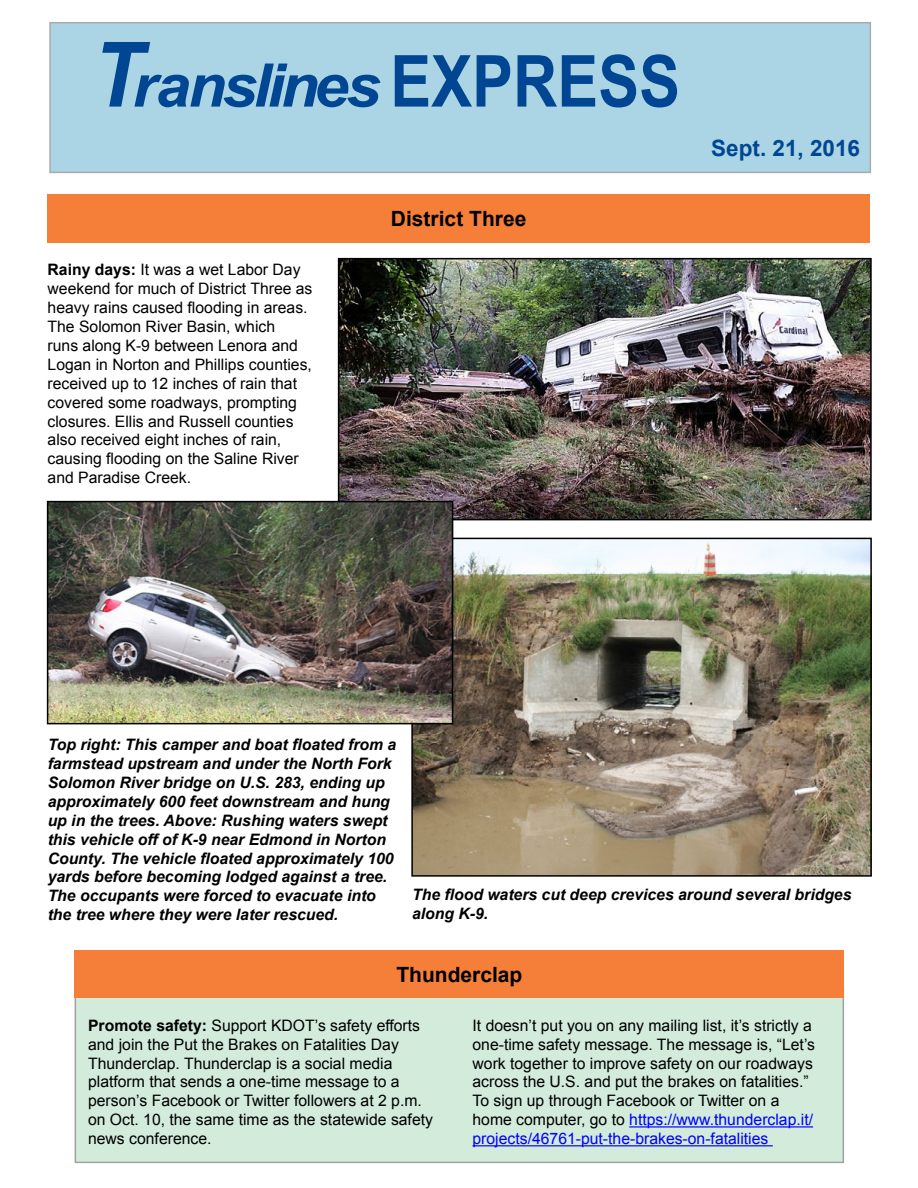
<style>
.page{position:relative;width:918px;height:1188px;background:#fff}
.page>*{position:absolute;margin:0;border:0;box-sizing:border-box;transform-origin:0 0}
.t1{font:italic 700 60.15px "Arial";letter-spacing:-.06em;color:#004692;scale:1.04 1}
.t2{font:700 22.5px "Arial";color:#004692}
.t3{font:700 21px "Arial";color:#000}
.t4{font:15.75px/18.9px "Arial";color:#000}
.t5{font:italic 700 15.75px/18.9px "Arial";color:#000}
.s1{font-size:90.3px}
.s2{font-style:normal;font-size:71.7px}
.s3{font-weight:700}
.s4{color:#00f}
</style>
<div class="page">
<div style="left:49px;top:22px;width:822px;height:151px;background:#abd4e4"></div>
<div style="left:48px;top:194px;width:822px;height:48px;background:#f57f38"></div>
<img style="left:414px;top:541px;width:455px;height:333px">
<div style="left:411px;top:538px;width:461px;height:339px;border:2px solid #000"></div>
<img style="left:341px;top:261px;width:528px;height:256px">
<div style="left:338px;top:258px;width:534px;height:262px;border:2px solid #000"></div>
<img style="left:50px;top:504px;width:400px;height:217px">
<div style="left:47px;top:501px;width:406px;height:223px;border:2px solid #000"></div>
<div style="left:75px;top:986px;width:768px;height:176px;background:#d2ebdb"></div>
<div style="left:75px;top:951px;width:769px;height:47px;background:#f57f38"></div>
<hr style="left:629px;top:1126px;width:184px;height:2px;background:#00f">
<hr style="left:473px;top:1145px;width:300px;height:1px;background:#00f">
<h1 class="t1" style="left:93px;top:45px;width:566px"><span class="s1">T</span>ranslines <span class="s2">EXPRESS</span></h1>
<p class="t4" style="left:48px;top:261px;width:266px"><span class="s3">Rainy days:</span> It was a wet Labor Day weekend for much of District Three as heavy rains caused flooding in areas.<br>The Solomon River Basin, which<br>runs along K-9 between Lenora and Logan in Norton and Phillips counties, received up to 12 inches of rain that covered some roadways, prompting closures. Ellis and Russell counties also received eight inches of rain, causing flooding on the Saline River and Paradise Creek.</p>
<h3 class="t3" style="left:391px;top:205px;width:137px">District Three</h3>
<h2 class="t2" style="left:711px;top:133px;width:150px">Sept. 21, 2016</h2>
<p class="t5" style="left:48px;top:736px;width:350px">Top right: This camper and boat floated from a farmstead upstream and under the North Fork Solomon River bridge on U.S. 283, ending up approximately 600 feet downstream and hung up in the trees. Above: Rushing waters swept this vehicle off of K-9 near Edmond in Norton County. The vehicle floated approximately 100 yards before becoming lodged against a tree.<br>The occupants were forced to evacuate into the tree where they were later rescued.</p>
<p class="t5" style="left:412px;top:886px;width:441px">The flood waters cut deep crevices around several bridges along K-9.</p>
<h3 class="t3" style="left:396px;top:961px;width:128px">Thunderclap</h3>
<p class="t4" style="left:88px;top:1016px;width:346px"><span class="s3">Promote safety:</span> Support KDOT’s safety efforts and join the Put the Brakes on Fatalities Day Thunderclap. Thunderclap is a social media platform that sends a one-time message to a person’s Facebook or Twitter followers at 2 p.m. on Oct. 10, the same time as the statewide safety news conference.</p>
<p class="t4" style="left:473px;top:1016px;width:344px">It doesn’t put you on any mailing list, it’s strictly a one-time safety message. The message is, “Let’s work together to improve safety on our roadways across the U.S. and put the brakes on fatalities.” To sign up through Facebook or Twitter on a home computer, go to <span class="s4">https://www.thunderclap.it/ projects/46761-put-the-brakes-on-fatalities</span></p>
</div>
